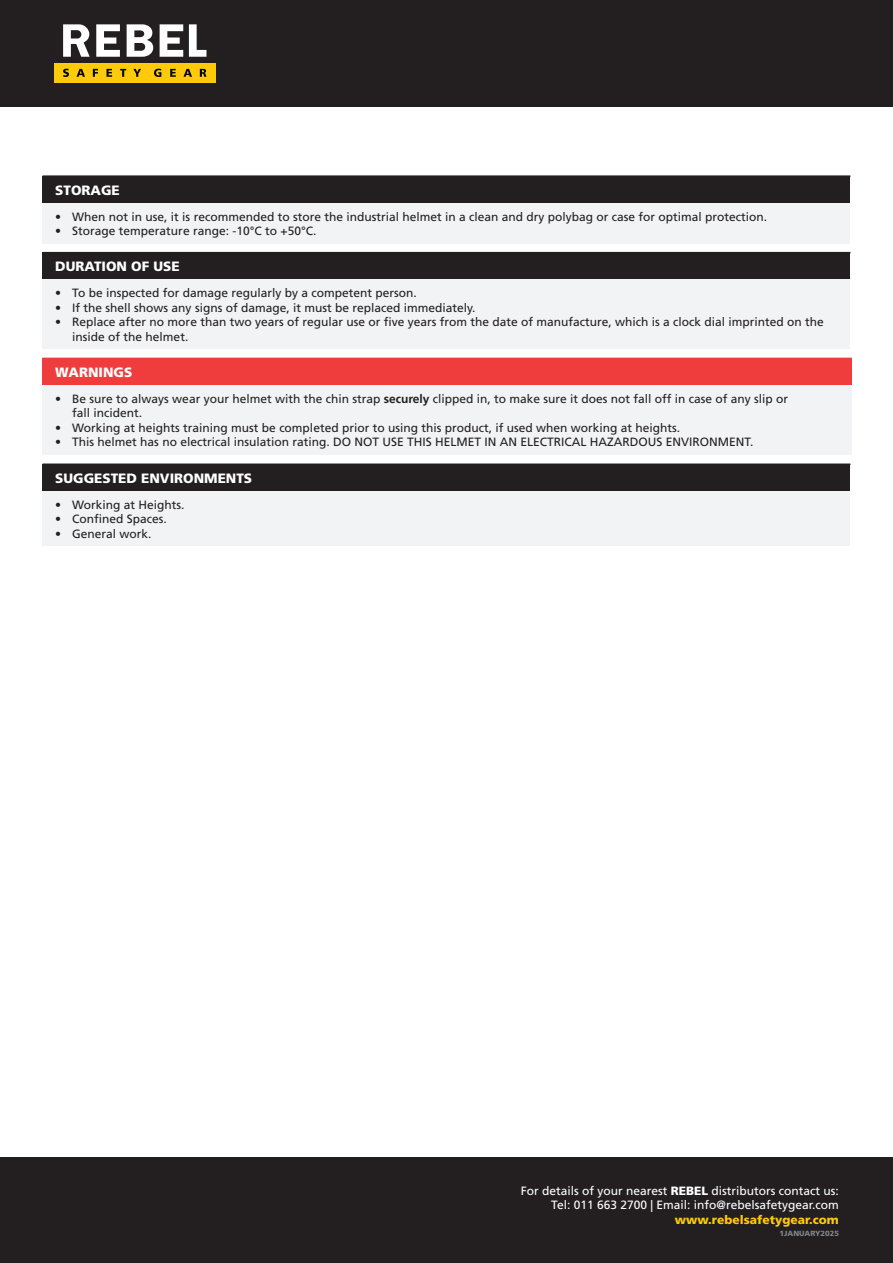
<style>
.page{position:relative;width:893px;height:1263px;background:#fff}
.page>*{position:absolute;margin:0;border:0;box-sizing:border-box;transform-origin:0 0}
.Table_heading{font:900 13.5px "Frutiger LT Std";color:#fff}
.t1{font:12px/14.4px "Frutiger LT Std";color:#231f20}
.t2{font:12px/14.4px "Frutiger LT Std";color:#fff;text-align:right}
.t3{font:900 12px "Frutiger LT Std";color:#feca0a}
.t4{font:900 7.5px "Frutiger LT Std";color:#808285}
.s1{font-weight:700}
.s2{font-weight:900}
</style>
<div class="page">
<div style="left:0;top:0;width:893px;height:107px;background:#231f20"></div>
<div style="left:0;top:1157px;width:893px;height:106px;background:#231f20"></div>
<div style="left:54px;top:63px;width:162px;height:20px;background:#feca0a"></div>
<svg style="left:63px;top:24px;width:143px;height:33px"></svg>
<svg style="left:63px;top:69px;width:143px;height:8px"></svg>
<div style="left:43px;top:464px;width:807px;height:27px;background:#231f20"></div>
<div style="left:43px;top:491px;width:807px;height:55px;background:#f2f3f4"></div>
<hr style="left:43px;top:463px;width:807px;height:2px;background:#231f20">
<div style="left:43px;top:176px;width:807px;height:27px;background:#231f20"></div>
<div style="left:43px;top:203px;width:807px;height:41px;background:#f2f3f4"></div>
<hr style="left:43px;top:175px;width:807px;height:2px;background:#231f20">
<div style="left:43px;top:253px;width:807px;height:27px;background:#231f20"></div>
<div style="left:43px;top:280px;width:807px;height:69px;background:#f2f3f4"></div>
<hr style="left:43px;top:252px;width:807px;height:1px;background:#231f20">
<div style="left:43px;top:358px;width:809px;height:27px;background:#ee3d3c"></div>
<div style="left:43px;top:385px;width:809px;height:70px;background:#f2f3f4"></div>
<p class="Table_heading" style="left:55px;top:182px;width:66px">STORAGE</p>
<p class="t1" style="left:55px;top:209px;width:713px">• When not in use, it is recommended to store the industrial helmet in a clean and dry polybag or case for optimal protection.</p>
<p class="t1" style="left:55px;top:224px;width:263px">• Storage temperature range: -10°C to +50°C.</p>
<p class="Table_heading" style="left:55px;top:258px;width:126px">DURATION OF USE</p>
<p class="t1" style="left:55px;top:286px;width:363px">• To be inspected for damage regularly by a competent person.</p>
<p class="t1" style="left:55px;top:300px;width:422px">• If the shell shows any signs of damage, it must be replaced immediately.</p>
<p class="t1" style="left:72px;top:315px;width:753px;text-indent:-17px">• Replace after no more than two years of regular use or five years from the date of manufacture, which is a clock dial imprinted on the inside of the helmet.</p>
<p class="Table_heading" style="left:55px;top:364px;width:79px">WARNINGS</p>
<p class="t1" style="left:72px;top:392px;width:717px;text-indent:-17px">• Be sure to always wear your helmet with the chin strap <span class="s1">securely</span> clipped in, to make sure it does not fall off in case of any slip or fall incident.</p>
<p class="t1" style="left:55px;top:420px;width:626px">• Working at heights training must be completed prior to using this product, if used when working at heights.</p>
<p class="t1" style="left:55px;top:435px;width:700px">• This helmet has no electrical insulation rating. DO NOT USE THIS HELMET IN AN ELECTRICAL HAZARDOUS ENVIRONMENT.</p>
<p class="Table_heading" style="left:55px;top:470px;width:198px">SUGGESTED ENVIRONMENTS</p>
<p class="t1" style="left:55px;top:498px;width:131px">• Working at Heights.</p>
<p class="t1" style="left:55px;top:512px;width:113px">• Confined Spaces.</p>
<p class="t1" style="left:55px;top:526px;width:98px">• General work.</p>
<p class="t2" style="left:521px;top:1184px;width:320px">For details of your nearest <span class="s2">REBEL</span> distributors contact us:<br>Tel: 011 663 2700 | Email: info@rebelsafetygear.com</p>
<p class="t3" style="left:675px;top:1212px;width:166px">www.rebelsafetygear.com</p>
<p class="t4" style="left:780px;top:1228px;width:61px">1JANUARY2025</p>
</div>
